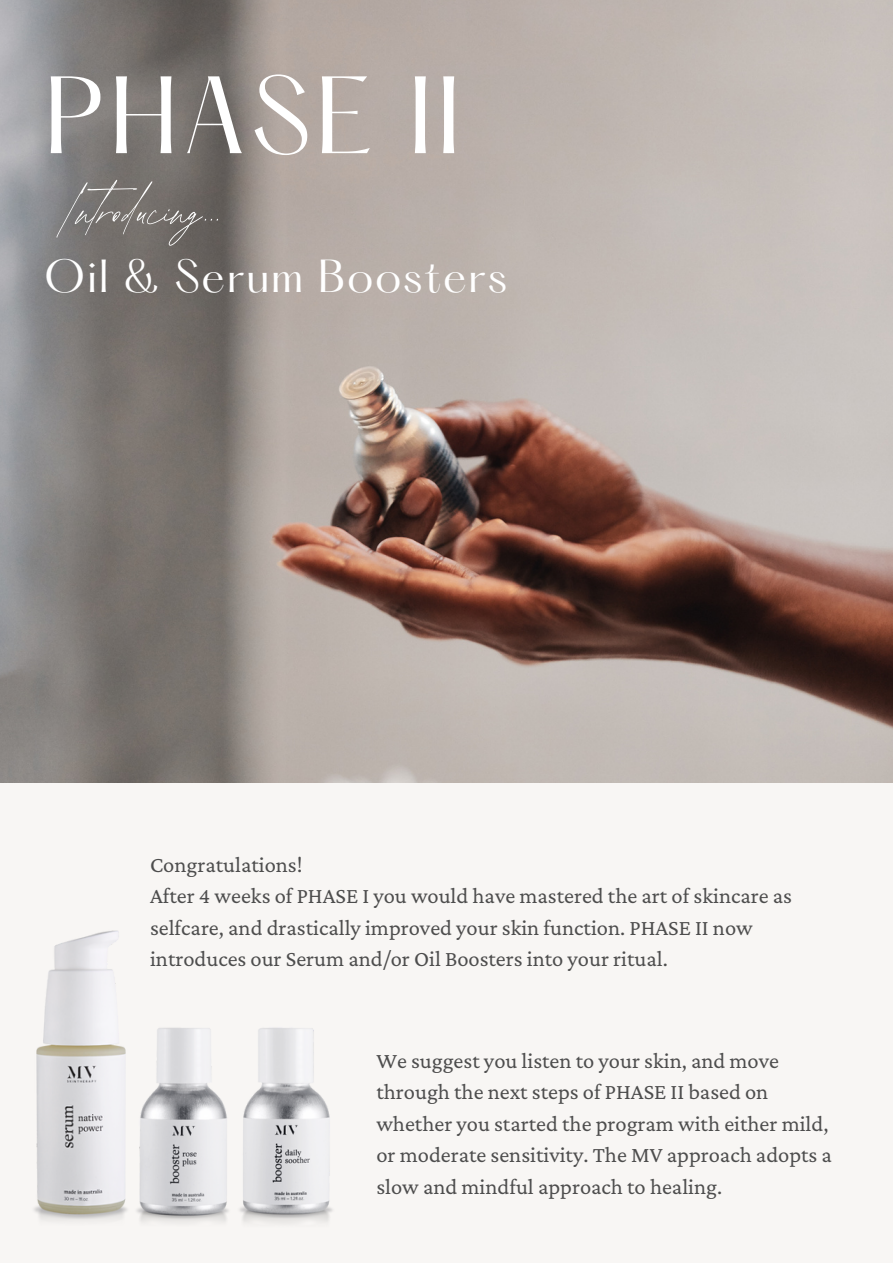
<style>
.page{position:relative;width:893px;height:1264px;background:#fff}
.page>*{position:absolute;margin:0;border:0;box-sizing:border-box;transform-origin:0 0}
.t1{font:95.85px "Hatton";letter-spacing:.04em;color:#fff}
.t2{font:58.8px "Abramo Script";color:#fff}
.t3{font:40.5px "Hatton";letter-spacing:.04em;color:#fff}
.t4{font:22.5px/31.5px "Crimson Pro";color:#4d4d4d}
</style>
<div class="page">
<img style="left:0;top:0;width:892px;height:783px">
<div style="left:0;top:783px;width:892px;height:479px;background:#f8f6f4"></div>
<img style="left:34px;top:930px;width:93px;height:291px">
<img style="left:297px;top:1028px;width:36px;height:194px">
<img style="left:136px;top:1027px;width:161px;height:196px">
<h1 class="t1" style="left:44px;top:71px;width:418px">PHASE II</h1>
<h2 class="t2" style="left:58px;top:178px;width:164px">Introducing .</h2>
<h3 class="t3" style="left:44px;top:257px;width:464px">Oil &amp; Serum Boosters</h3>
<p class="t4" style="left:150px;top:848px;width:643px">Congratulations!<br>After 4 weeks of PHASE I you would have mastered the art of skincare as selfcare, and drastically improved your skin function. PHASE II now introduces our Serum and/or Oil Boosters into your ritual.</p>
<p class="t4" style="left:376px;top:1044px;width:457px">We suggest you listen to your skin, and move through the next steps of PHASE II based on whether you started the program with either mild, or moderate sensitivity. The MV approach adopts a slow and mindful approach to healing.</p>
</div>
